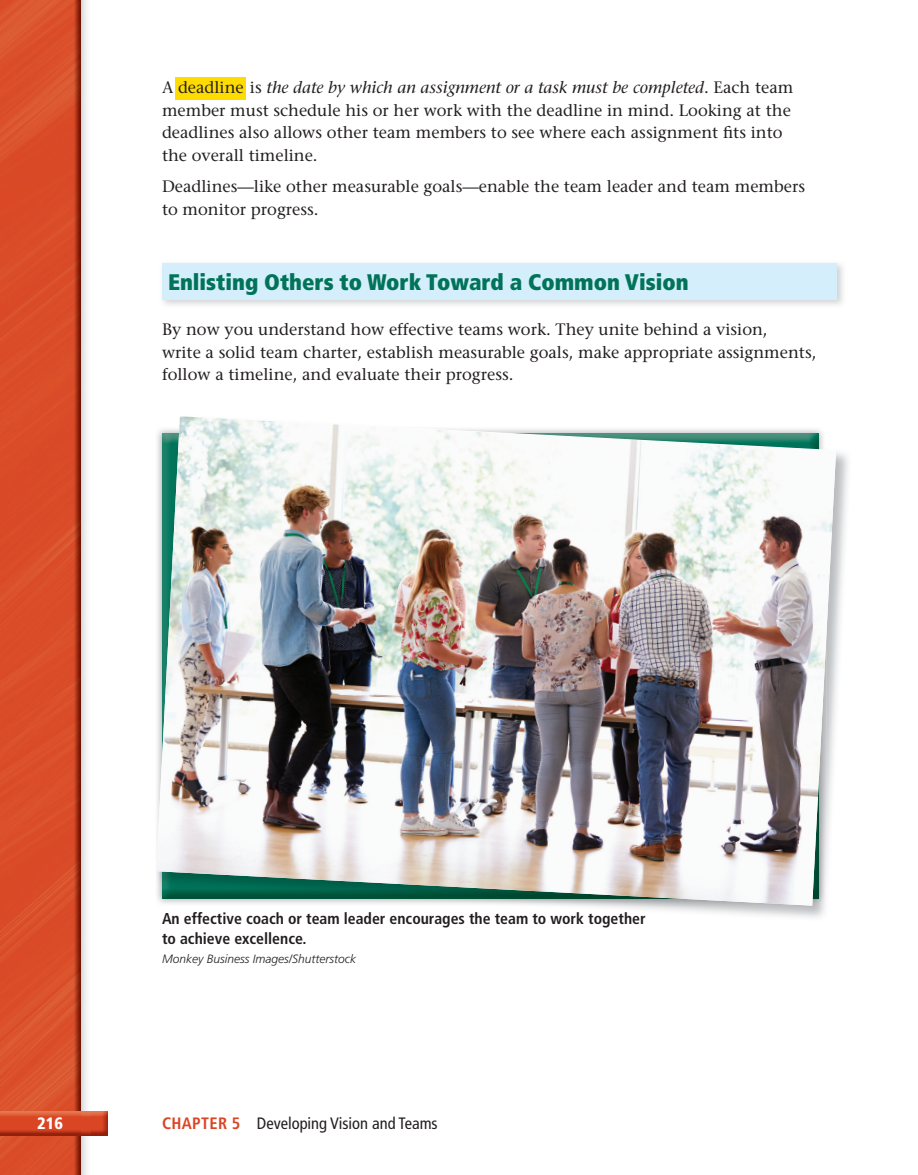
<style>
.page{position:relative;width:918px;height:1175px;background:#fff}
.page>*{position:absolute;margin:0;border:0;box-sizing:border-box;transform-origin:0 0}
.t1{font:900 condensed 22.5px "Frutiger";color:#007359}
.t2{font:16.5px/22.5px "Stone Serif";color:#231f20}
.t3{font:condensed 16.5px "Frutiger";color:#231f20}
.t4{font:900 condensed 16.5px "Frutiger";color:#fff}
.t5{font:700 condensed 15.75px/19.5px "Frutiger";color:#231f20}
.t6{font:italic 300 12px "Frutiger";color:#231f20}
.s1{font-style:italic}
.s2{font-weight:700;color:#da4523}
</style>
<div class="page">
<img style="left:0;top:0;width:87px;height:1174px">
<svg style="left:81px;top:1135px;width:27px;height:1px"></svg>
<img style="left:0;top:1135px;width:81px;height:1px">
<img style="left:0;top:1111px;width:108px;height:24px">
<div style="left:175px;top:77px;width:70px;height:22px;background:#ffdc01"></div>
<div style="left:162px;top:263px;width:675px;height:36px;background:#d4effb"></div>
<img style="left:156px;top:416px;width:680px;height:489px">
<p class="t2" style="left:162px;top:76px;width:633px">A deadline is <span class="s1">the date by which an assignment or a task must be completed</span>. Each team member must schedule his or her work with the deadline in mind. Looking at the deadlines also allows other team members to see where each assignment fits into the overall timeline.</p>
<p class="t2" style="left:162px;top:175px;width:645px">Deadlines—like other measurable goals—enable the team leader and team members to monitor progress.</p>
<h1 class="t1" style="left:168px;top:268px;width:522px">Enlisting Others to Work Toward a Common Vision</h1>
<p class="t2" style="left:162px;top:318px;width:656px">By now you understand how effective teams work. They unite behind a vision,<br>write a solid team charter, establish measurable goals, make appropriate assignments, follow a timeline, and evaluate their progress.</p>
<p class="t5" style="left:162px;top:909px;width:485px">An effective coach or team leader encourages the team to work together to achieve excellence.</p>
<p class="t6" style="left:162px;top:952px;width:196px">Monkey Business Images/Shutterstock</p>
<p class="t4" style="left:37px;top:1113px;width:27px">216</p>
<p class="t3" style="left:162px;top:1113px;width:277px"><span class="s2">CHAPTER 5</span> Developing Vision and Teams</p>
</div>
